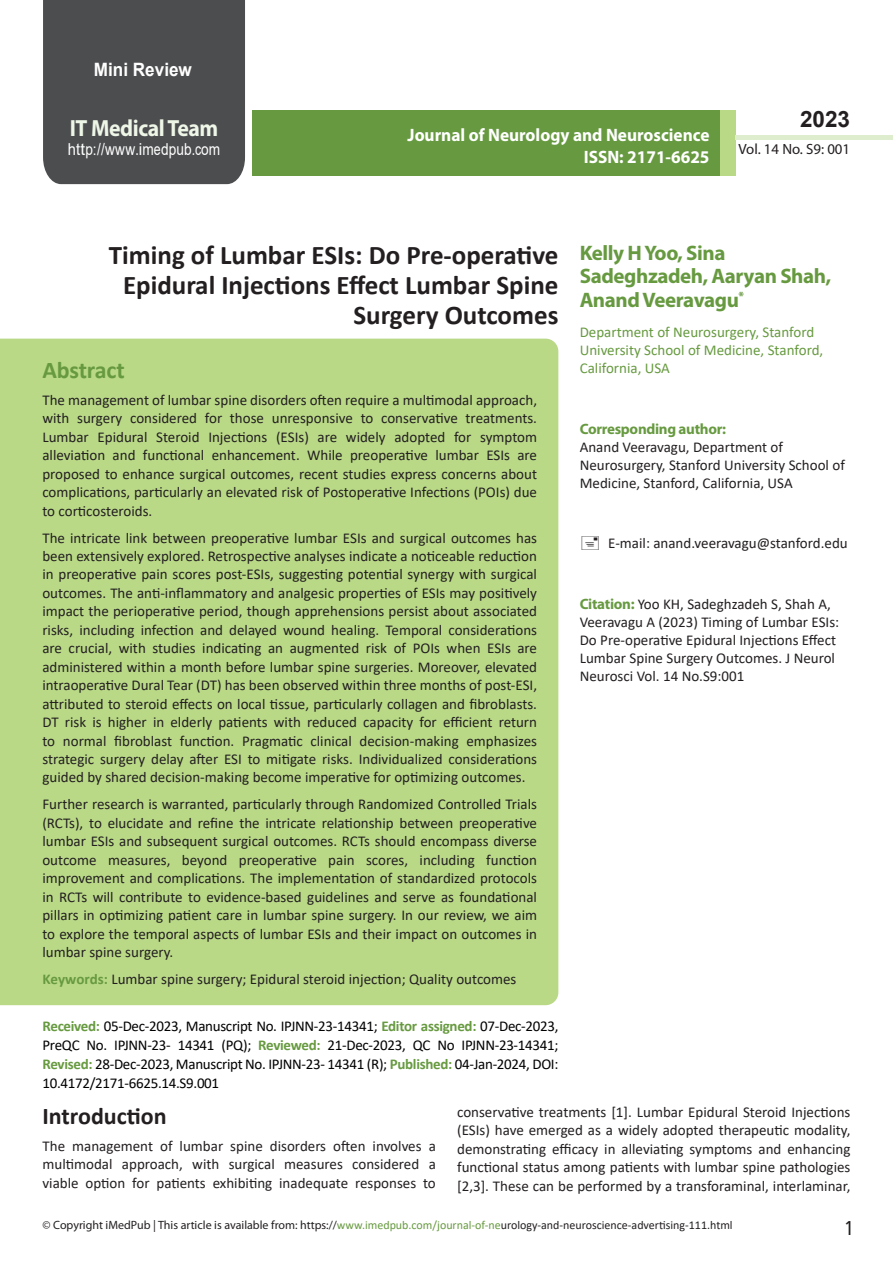
<style>
.page{position:relative;width:893px;height:1263px;background:#fff}
.page>*{position:absolute;margin:0;border:0;box-sizing:border-box;transform-origin:0 0}
.t1{font:700 27px/29.7px "Calibri";color:#231f20;text-align:right}
.t2{font:25.5px "Tunga";color:#231f20}
.side-heading{font:700 24px "Calibri";color:#231f20}
.t3{font:700 24px "Calibri";letter-spacing:-.005em;color:#679a40}
.t4{font:700 23.4px "Myriad Pro";letter-spacing:-.02em;color:#eef6e7;scale:.93 1}
.t5{font:700 22.5px "Arial";color:#231f20}
.endnote_text{font:700 21px/23.4px "Myriad Pro";letter-spacing:-.02em;color:#679a40}
.t6{font:700 18.45px "Arial";color:#fff;scale:.93 1}
.t7{font:700 18px/22.2px "Myriad Pro";color:#fff;text-align:right;scale:.96 1}
.t8{font:16.5px "Arial";letter-spacing:.01em;color:#fff;scale:.89 1}
.t9{font:15px/18.5px "Calibri";color:#231f20;text-align:justify}
.t10{font:15px/18.8px "Calibri";letter-spacing:-.02em;color:#000;text-align:justify}
.endnote_text-2{font:15px/18px "Calibri";color:#679a40}
.t11{font:14.85px "Myriad Pro";color:#231f20}
.t12{font:12px "Myriad Pro";color:#231f20}
.s1{font-family:"Calibri"}
.s2{font-weight:700;color:#679a40}
.s3{font-family:"Myriad Pro";font-weight:700;color:#679a40}
.s4{font-family:"Calibri";color:#679a40}
</style>
<div class="page">
<div style="left:43px;top:0;width:202px;height:184px;background:#4c4d4f"></div>
<div style="left:252px;top:110px;width:469px;height:66px;background:#679a40"></div>
<div style="left:720px;top:110px;width:16px;height:66px;background:#b9d987"></div>
<div style="left:736px;top:135px;width:157px;height:5px;background:#ddedce"></div>
<div style="left:0;top:339px;width:558px;height:666px;background:#b9d987"></div>
<p class="t6" style="left:94px;top:56px;width:107px">Mini Review</p>
<h3 class="t4" style="left:70px;top:113px;width:161px">IT Medical Team</h3>
<p class="t8" style="left:68px;top:138px;width:173px">http://www<span class="s1">.</span>imedpub<span class="s1">.</span>com</p>
<p class="t7" style="left:408px;top:123px;width:316px">Journal of Neurology and Neuroscience<br>ISSN: 2171-6625</p>
<h3 class="t5" style="left:800px;top:104px;width:52px">2023</h3>
<p class="t11" style="left:738px;top:140px;width:113px">Vol. 14 No. S9: 001</p>
<p class="t1" style="left:109px;top:240px;width:451px">Timing of Lumbar ESIs: Do Pre-operative<br>Epidural Injections Effect Lumbar Spine<br>Surgery Outcomes</p>
<p class="t3" style="left:42px;top:353px;width:84px">Abstract</p>
<p class="t9" style="left:42px;top:390px;width:496px">The management of lumbar spine disorders often require a multimodal approach, with surgery considered for those unresponsive to conservative treatments.<br>Lumbar Epidural Steroid Injections (ESIs) are widely adopted for symptom alleviation and functional enhancement. While preoperative lumbar ESIs are proposed to enhance surgical outcomes, recent studies express concerns about complications, particularly an elevated risk of Postoperative Infections (POIs) due to corticosteroids.</p>
<p class="t9" style="left:42px;top:528px;width:496px">The intricate link between preoperative lumbar ESIs and surgical outcomes has been extensively explored. Retrospective analyses indicate a noticeable reduction in preoperative pain scores post-ESIs, suggesting potential synergy with surgical outcomes. The anti-inflammatory and analgesic properties of ESIs may positively impact the perioperative period, though apprehensions persist about associated risks, including infection and delayed wound healing. Temporal considerations are crucial, with studies indicating an augmented risk of POIs when ESIs are administered within a month before lumbar spine surgeries. Moreover, elevated intraoperative Dural Tear (DT) has been observed within three months of post-ESI, attributed to steroid effects on local tissue, particularly collagen and fibroblasts.<br>DT risk is higher in elderly patients with reduced capacity for efficient return to normal fibroblast function. Pragmatic clinical decision-making emphasizes strategic surgery delay after ESI to mitigate risks. Individualized considerations guided by shared decision-making become imperative for optimizing outcomes.</p>
<p class="t9" style="left:42px;top:795px;width:496px">Further research is warranted, particularly through Randomized Controlled Trials (RCTs), to elucidate and refine the intricate relationship between preoperative lumbar ESIs and subsequent surgical outcomes. RCTs should encompass diverse outcome measures, beyond preoperative pain scores, including function improvement and complications. The implementation of standardized protocols in RCTs will contribute to evidence-based guidelines and serve as foundational pillars in optimizing patient care in lumbar spine surgery. In our review, we aim to explore the temporal aspects of lumbar ESIs and their impact on outcomes in lumbar spine surgery.</p>
<p class="t9" style="left:42px;top:969px;width:476px"><span class="s2">Keywords:</span> Lumbar spine surgery; Epidural steroid injection; Quality outcomes</p>
<p class="t10" style="left:43px;top:1017px;width:517px"><span class="s2">Received:</span> 05-Dec-2023, Manuscript No. IPJNN-23-14341; <span class="s2">Editor assigned:</span> 07-Dec-2023, PreQC No. IPJNN-23- 14341 (PQ); <span class="s2">Reviewed:</span> 21-Dec-2023, QC No IPJNN-23-14341; <span class="s2">Revised:</span> 28-Dec-2023, Manuscript No. IPJNN-23- 14341 (R); <span class="s2">Published:</span> 04-Jan-2024, DOI:<br>10.4172/2171-6625.14.S9.001</p>
<p class="endnote_text" style="left:580px;top:240px;width:253px">Kelly H Yoo, Sina<br>Sadeghzadeh, Aaryan Shah,<br>Anand Veeravagu<sup>*</sup></p>
<p class="endnote_text-2" style="left:580px;top:323px;width:245px">Department of Neurosurgery, Stanford<br>University School of Medicine, Stanford,<br>California, USA</p>
<p class="t9" style="left:580px;top:419px;width:267px;line-height:18px;text-align:left"><span class="s3">Corresponding author:<br></span>Anand Veeravagu, Department of Neurosurgery, Stanford University School of Medicine, Stanford, California, USA</p>
<p class="t9" style="left:608px;top:534px;width:241px">E-mail: anand.veeravagu@stanford.edu</p>
<p class="t9" style="left:580px;top:594px;width:261px;line-height:18px;text-align:left"><span class="s3">Citation:</span> Yoo KH, Sadeghzadeh S, Shah A, Veeravagu A (2023) Timing of Lumbar ESIs:<br>Do Pre-operative Epidural Injections Effect Lumbar Spine Surgery Outcomes. J Neurol Neurosci Vol. 14 No.S9:001</p>
<p class="side-heading" style="left:43px;top:1099px;width:126px">Introduction</p>
<p class="t9" style="left:43px;top:1136px;width:395px">The management of lumbar spine disorders often involves a multimodal approach, with surgical measures considered a viable option for patients exhibiting inadequate responses to</p>
<p class="t9" style="left:457px;top:1102px;width:395px">conservative treatments [1]. Lumbar Epidural Steroid Injections (ESIs) have emerged as a widely adopted therapeutic modality, demonstrating efficacy in alleviating symptoms and enhancing functional status among patients with lumbar spine pathologies [2,3]. These can be performed by a transforaminal, interlaminar,</p>
<p class="t12" style="left:43px;top:1218px;width:692px">© Copyright iMedPub | This article is available from: https://<span class="s4">www.imedpub.com/journal-of-ne</span><span class="s1">urology-and-neuroscience-advertising-111.html</span></p>
<h2 class="t2" style="left:845px;top:1211px;width:9px">1</h2>
</div>
